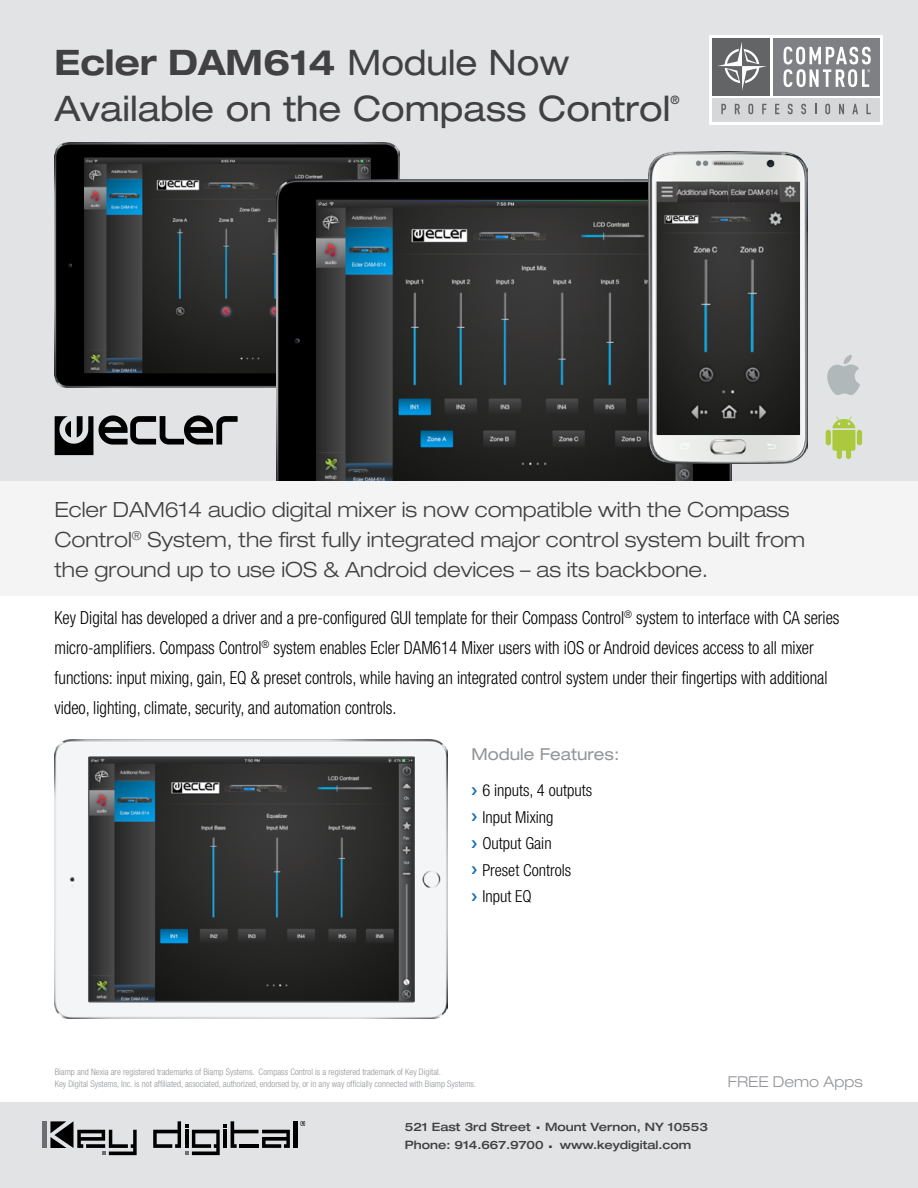
<style>
.page{position:relative;width:918px;height:1188px;background:#fff}
.page>*{position:absolute;margin:0;border:0;box-sizing:border-box;transform-origin:0 0}
.t1{font:expanded 35.25px/45.8px "Helvetica Neue";color:#414042;scale:.94 1}
.t2{font:300 expanded 21px/29.7px "Helvetica Neue";color:#414042}
.t3{font:300 condensed 18px/30px "Helvetica Neue";color:#000;scale:.94 1}
.t4{font:300 condensed 16.5px/26.5px "Helvetica Neue";color:#000}
.t5{font:expanded 16.5px "Helvetica Neue";color:#939598}
.t6{font:300 expanded 15px "Helvetica Neue";color:#939598}
.t7{font:500 expanded 11.55px/18.8px "Helvetica Neue";color:#414042}
.t8{font:expanded 11.55px "Helvetica Neue";color:#414042}
.t9{font:300 condensed 9px/12.3px "Helvetica Neue";color:#939598}
.s1{font-weight:700}
</style>
<div class="page">
<div style="left:0;top:0;width:918px;height:482px;background:#e2e3e4"></div>
<svg style="left:709px;top:35px;width:174px;height:89px;background:#f1f1f2"></svg>
<div style="left:712px;top:98px;width:168px;height:23px;background:#d5d7d8"></div>
<svg style="left:721px;top:104px;width:5px;height:10px"></svg>
<svg style="left:735px;top:104px;width:5px;height:10px"></svg>
<svg style="left:748px;top:104px;width:5px;height:10px"></svg>
<svg style="left:762px;top:104px;width:5px;height:10px"></svg>
<svg style="left:775px;top:104px;width:4px;height:10px"></svg>
<svg style="left:788px;top:104px;width:5px;height:10px"></svg>
<svg style="left:801px;top:104px;width:5px;height:10px"></svg>
<svg style="left:825px;top:104px;width:5px;height:10px"></svg>
<svg style="left:839px;top:104px;width:5px;height:10px"></svg>
<svg style="left:852px;top:104px;width:6px;height:10px"></svg>
<svg style="left:866px;top:104px;width:5px;height:10px"></svg>
<div style="left:712px;top:38px;width:58px;height:57px;background:#636466"></div>
<div style="left:773px;top:38px;width:107px;height:57px;background:#7e8083"></div>
<svg style="left:718px;top:42px;width:48px;height:48px"></svg>
<svg style="left:784px;top:47px;width:87px;height:40px"></svg>
<img style="left:54px;top:143px;width:346px;height:244px">
<img style="left:85px;top:158px;width:285px;height:214px">
<img style="left:276px;top:179px;width:455px;height:303px">
<img style="left:317px;top:201px;width:375px;height:281px">
<img style="left:54px;top:740px;width:394px;height:278px">
<svg style="left:88px;top:756px;width:327px;height:246px;background:#323536"></svg>
<div style="left:0;top:1103px;width:918px;height:85px;background:#e2e3e4"></div>
<hr style="left:42px;top:1121px;width:4px;height:27px;background:#6d6e71">
<hr style="left:294px;top:1121px;width:4px;height:27px;background:#000">
<svg style="left:153px;top:1121px;width:137px;height:34px"></svg>
<svg style="left:50px;top:1121px;width:87px;height:34px"></svg>
<svg style="left:301px;top:1121px;width:4px;height:5px"></svg>
<svg style="left:826px;top:416px;width:36px;height:43px"></svg>
<svg style="left:827px;top:355px;width:33px;height:40px"></svg>
<div style="left:0;top:482px;width:918px;height:114px;background:#f4f4f5"></div>
<img style="left:649px;top:152px;width:159px;height:312px">
<img style="left:657px;top:182px;width:142px;height:253px">
<svg style="left:55px;top:416px;width:38px;height:39px"></svg>
<svg style="left:99px;top:415px;width:139px;height:30px"></svg>
<h1 class="t1" style="left:55px;top:39px;width:657px"><span class="s1">Ecler DAM614</span> Module Now<br>Available on the Compass Control</h1>
<p class="t8" style="left:670px;top:93px;width:11px">®</p>
<p class="t2" style="left:54px;top:495px;width:752px">Ecler DAM614 audio digital mixer is now compatible with the Compass<br>Control<sup>®</sup> System, the first fully integrated major control system built from the ground up to use iOS &amp; Android devices – as its backbone.</p>
<p class="t3" style="left:54px;top:602px;width:837px">Key Digital has developed a driver and a pre-configured GUI template for their Compass Control<sup>®</sup> system to interface with CA series micro-amplifiers. Compass Control<sup>®</sup> system enables Ecler DAM614 Mixer users with iOS or Android devices access to all mixer functions: input mixing, gain, EQ &amp; preset controls, while having an integrated control system under their fingertips with additional video, lighting, climate, security, and automation controls.</p>
<p class="t5" style="left:472px;top:744px;width:149px">Module Features:</p>
<p class="t4" style="left:482px;top:777px;width:111px">6 inputs, 4 outputs<br>Input Mixing<br>Output Gain<br>Preset Controls<br>Input EQ</p>
<p class="t9" style="left:55px;top:1066px;width:423px">Biamp and Nexia are registered trademarks of Biamp Systems. Compass Control is a registered trademark of Key Digital.<br>Key Digital Systems, Inc. is not affiliated, associated, authorized, endorsed by, or in any way officially connected with Biamp Systems.</p>
<p class="t7" style="left:405px;top:1117px;width:305px">521 East 3rd Street <sup>.</sup> Mount Vernon, NY 10553<br>Phone: 914.667.9700 <sup>.</sup> www.keydigital.com</p>
<p class="t6" style="left:728px;top:1072px;width:136px">FREE Demo Apps</p>
</div>
